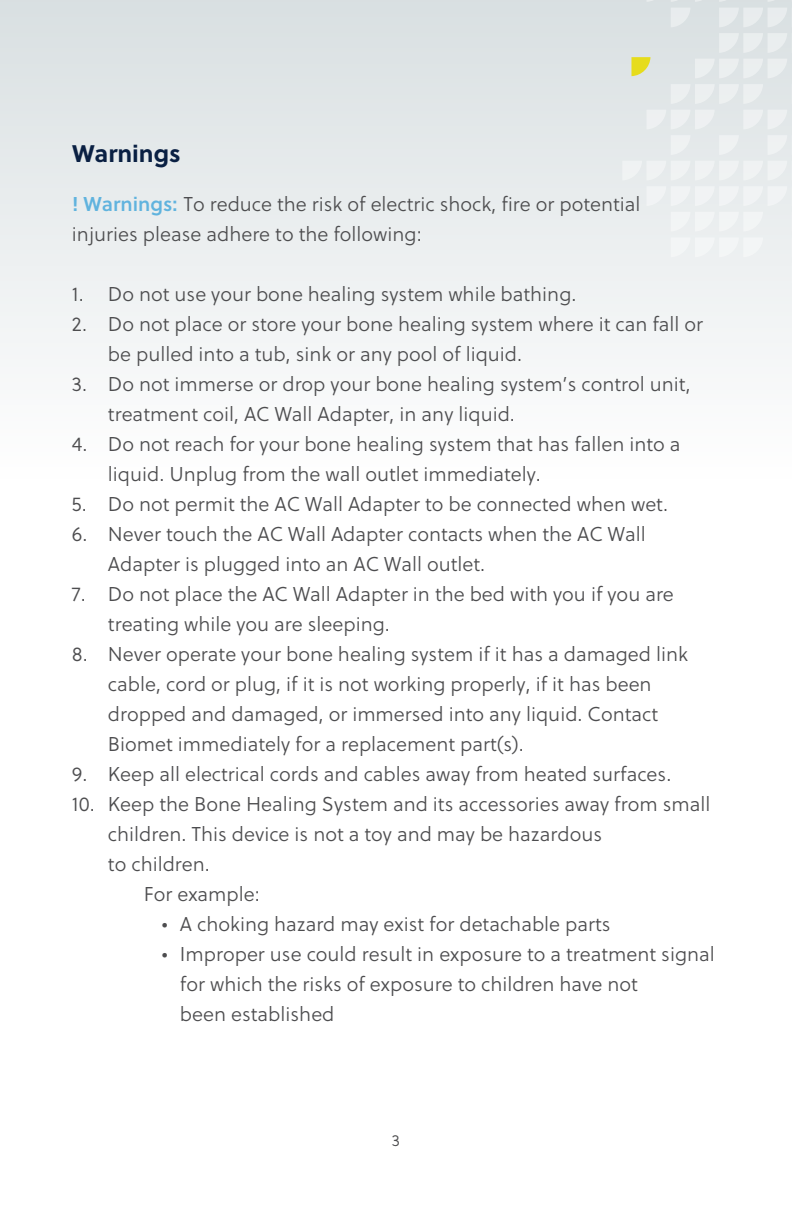
<style>
.page{position:relative;width:792px;height:1224px;background:#fff}
.page>*{position:absolute;margin:0;border:0;box-sizing:border-box;transform-origin:0 0}
.t1{font:700 24px "Soleil";color:#0a2043}
.t2{font:20px/30px "Soleil Lt";color:#4d4d4f}
.t3{font:16px "Soleil Lt";color:#4d4d4f}
.s1{font-family:"Soleil Sb";color:#60b3de}
</style>
<div class="page">
<div style="left:0;top:0;width:792px;height:971px;background:linear-gradient(to bottom,#e2e7e9,#fff)"></div>
<svg style="left:631px;top:57px;width:19px;height:19px"></svg>
<svg style="left:791px;top:84px;width:1px;height:20px"></svg>
<svg style="left:695px;top:59px;width:92px;height:19px;background:#e6ebec"></svg>
<svg style="left:647px;top:186px;width:145px;height:20px"></svg>
<svg style="left:719px;top:33px;width:73px;height:20px"></svg>
<svg style="left:622px;top:161px;width:170px;height:19px"></svg>
<svg style="left:671px;top:8px;width:19px;height:19px"></svg>
<svg style="left:719px;top:8px;width:73px;height:19px"></svg>
<svg style="left:671px;top:135px;width:19px;height:20px"></svg>
<svg style="left:768px;top:135px;width:24px;height:20px"></svg>
<svg style="left:719px;top:135px;width:20px;height:20px"></svg>
<svg style="left:768px;top:0;width:24px;height:2px"></svg>
<svg style="left:647px;top:0;width:92px;height:2px"></svg>
<svg style="left:743px;top:110px;width:44px;height:19px"></svg>
<svg style="left:647px;top:110px;width:68px;height:19px"></svg>
<svg style="left:671px;top:84px;width:92px;height:20px;background:#e7ebec"></svg>
<svg style="left:791px;top:212px;width:1px;height:45px"></svg>
<div style="left:671px;top:212px;width:92px;height:45px;background:#f2f4f5"></div>
<svg style="left:791px;top:263px;width:1px;height:20px"></svg>
<p class="t1" style="left:72px;top:138px;width:110px">Warnings</p>
<p class="t2" style="left:72px;top:190px;width:570px"><span class="s1">! Warnings:</span> To reduce the risk of electric shock, fire or potential injuries please adhere to the following:</p>
<p class="t2" style="left:72px;top:280px;width:506px">1. Do not use your bone healing system while bathing.</p>
<p class="t2" style="left:108px;top:310px;width:597px;text-indent:-36px">2. Do not place or store your bone healing system where it can fall or be pulled into a tub, sink or any pool of liquid.</p>
<p class="t2" style="left:108px;top:370px;width:584px;text-indent:-36px">3. Do not immerse or drop your bone healing system’s control unit, treatment coil, AC Wall Adapter, in any liquid.</p>
<p class="t2" style="left:108px;top:430px;width:574px;text-indent:-36px">4. Do not reach for your bone healing system that has fallen into a liquid. Unplug from the wall outlet immediately.</p>
<p class="t2" style="left:72px;top:490px;width:598px">5. Do not permit the AC Wall Adapter to be connected when wet.</p>
<p class="t2" style="left:108px;top:520px;width:539px;text-indent:-36px">6. Never touch the AC Wall Adapter contacts when the AC Wall<br>Adapter is plugged into an AC Wall outlet.</p>
<p class="t2" style="left:108px;top:580px;width:567px;text-indent:-36px">7. Do not place the AC Wall Adapter in the bed with you if you are treating while you are sleeping.</p>
<p class="t2" style="left:108px;top:640px;width:581px;text-indent:-36px">8. Never operate your bone healing system if it has a damaged link cable, cord or plug, if it is not working properly, if it has been dropped and damaged, or immersed into any liquid. Contact Biomet immediately for a replacement part(s).</p>
<p class="t2" style="left:72px;top:760px;width:601px">9. Keep all electrical cords and cables away from heated surfaces.</p>
<p class="t2" style="left:72px;top:790px;width:640px">10. Keep the Bone Healing System and its accessories away from small</p>
<p class="t2" style="left:108px;top:820px;width:496px">children. This device is not a toy and may be hazardous</p>
<p class="t2" style="left:108px;top:850px;width:103px">to children.</p>
<p class="t2" style="left:144px;top:880px;width:117px">For example:</p>
<p class="t2" style="left:162px;top:910px;width:450px">• A choking hazard may exist for detachable parts</p>
<p class="t2" style="left:180px;top:940px;width:536px;text-indent:-18px">• Improper use could result in exposure to a treatment signal for which the risks of exposure to children have not<br>been established</p>
<p class="t3" style="left:392px;top:1130px;width:10px">3</p>
</div>
